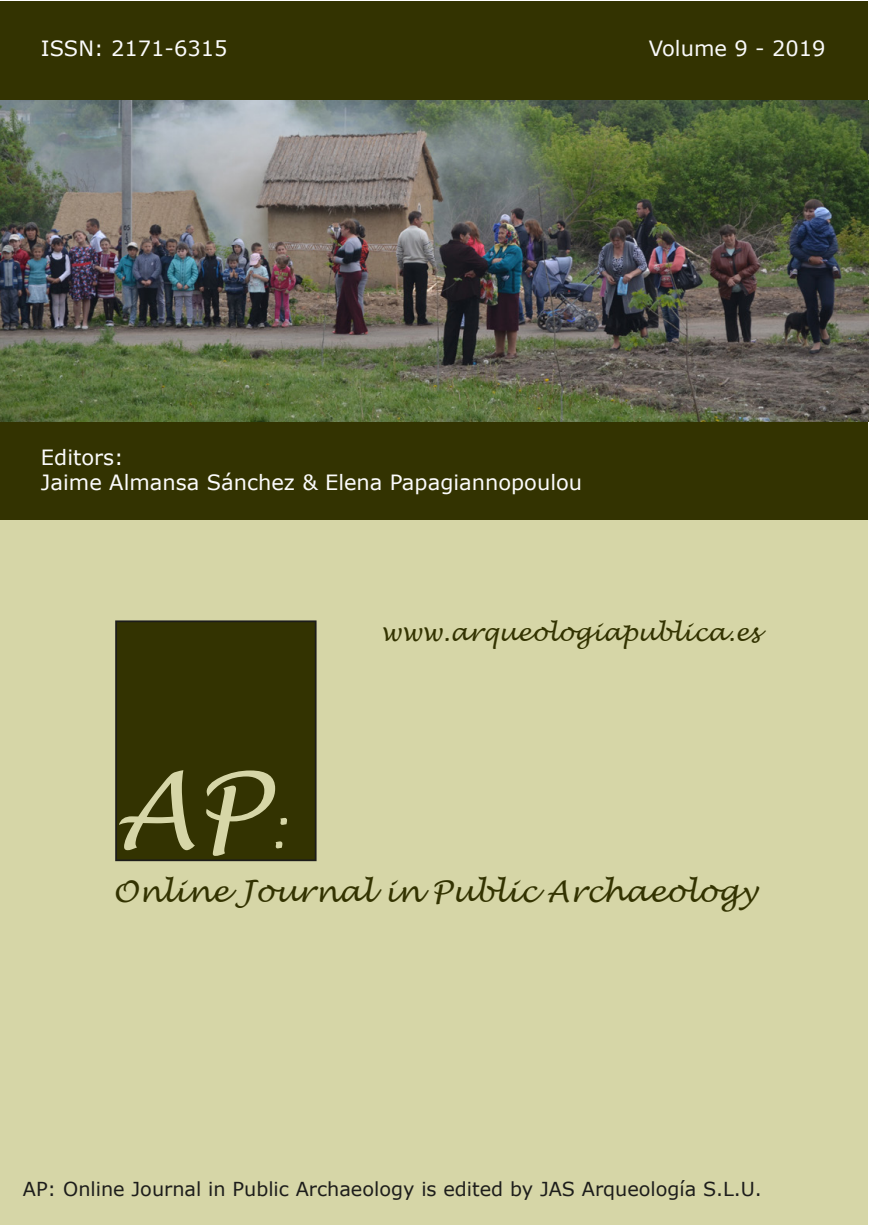
<style>
.page{position:relative;width:869px;height:1226px;background:#fff}
.page>*{position:absolute;margin:0;border:0;box-sizing:border-box;transform-origin:0 0}
.t1{font:italic 105px "Lucida Handwriting";color:#d6d6a7}
.t2{font:italic 29.75px "Lucida Handwriting";color:#333301}
.t3{font:italic 24.5px "Lucida Handwriting";color:#333301}
.t4{font:21px "Verdana";color:#fcfcfc}
.t5{font:21px "Verdana";color:#fafafa}
.t6{font:19.25px "Verdana";color:#1d1d1b}
.s1{font-size:52.5px}
</style>
<div class="page">
<div style="left:1px;top:1px;width:866px;height:519px;background:#333301"></div>
<div style="left:1px;top:520px;width:866px;height:704px;background:#d6d6a7"></div>
<div style="left:116px;top:621px;width:199px;height:239px;background:#333301"></div>
<div style="left:115px;top:620px;width:201px;height:241px;border:2px solid #1d1d1b"></div>
<img style="left:0;top:100px;width:867px;height:321px">
<p class="t4" style="left:41px;top:35px;width:188px">ISSN: 2171-6315</p>
<p class="t5" style="left:648px;top:35px;width:178px">Volume 9 - 2019</p>
<p class="t4" style="left:41px;top:444px;width:84px">Editors:</p>
<p class="t4" style="left:41px;top:469px;width:542px">Jaime Almansa Sánchez &amp; Elena Papagiannopoulou</p>
<p class="t1" style="left:115px;top:747px;width:171px">AP<span class="s1">:</span></p>
<p class="t3" style="left:380px;top:618px;width:381px">www.arqueologiapublica.es</p>
<p class="t2" style="left:112px;top:873px;width:645px">Online Journal in Public Archaeology</p>
<p class="t6" style="left:23px;top:1176px;width:740px">AP: Online Journal in Public Archaeology is edited by JAS Arqueología S.L.U.</p>
</div>
